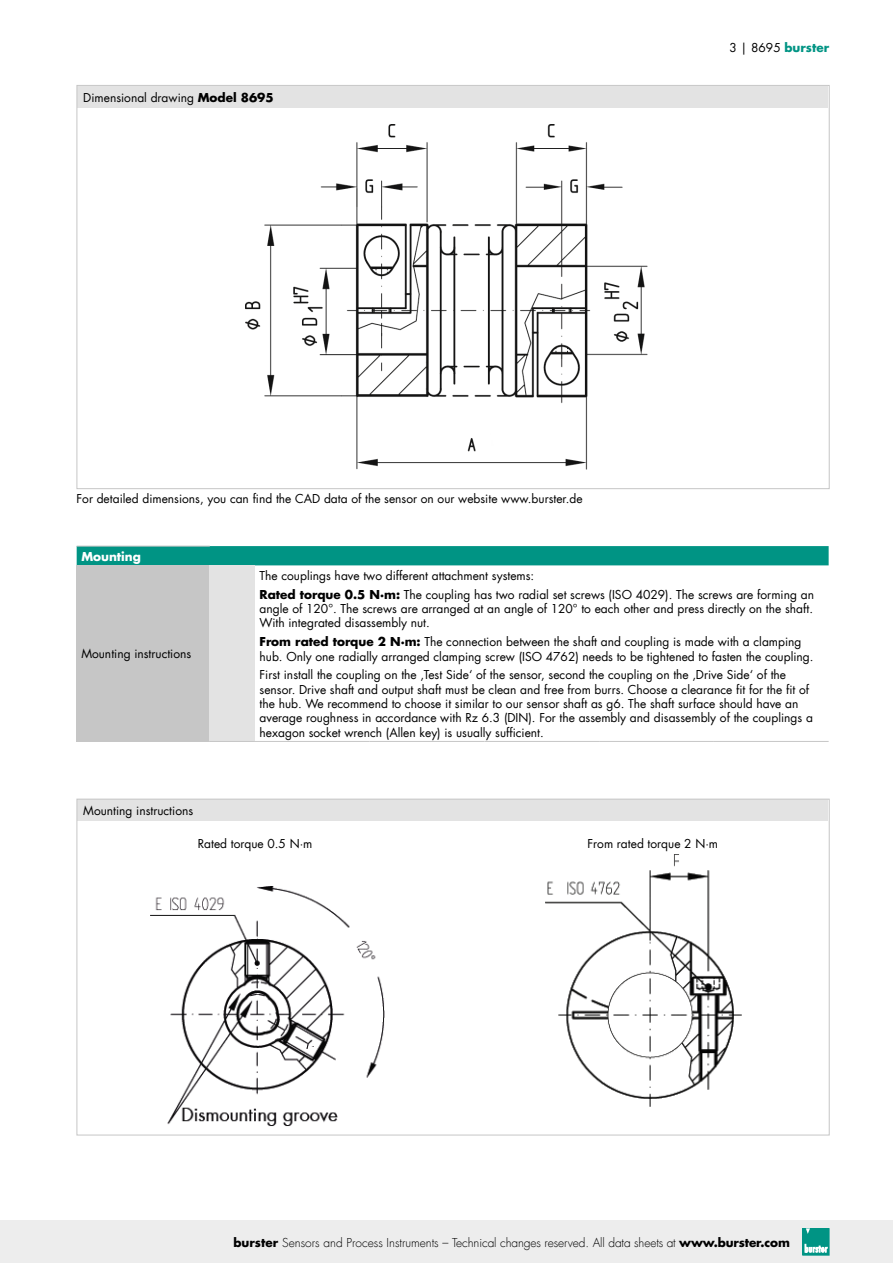
<style>
.page{position:relative;width:893px;height:1263px;background:#fff}
.page>*{position:absolute;margin:0;border:0;box-sizing:border-box;transform-origin:0 0}
.t1{font:12px/14.4px "Futura LT";color:#000}
.t2{font:300 12px "Futura LT";letter-spacing:-.01em;color:#000}
.t3{font:700 12px "Futura LT";color:#009484}
.t4{font:700 12px "Futura LT";color:#fff}
.s1{font-weight:700}
.s2{font-weight:400;color:#000}
</style>
<div class="page">
<div style="left:0;top:1220px;width:893px;height:43px;background:#ededed"></div>
<div style="left:803px;top:1228px;width:26px;height:27px;background:#009484"></div>
<svg style="left:806px;top:1228px;width:4px;height:6px"></svg>
<svg style="left:804px;top:1243px;width:24px;height:10px"></svg>
<div style="left:77px;top:799px;width:750px;height:22px;background:#e3e3e3"></div>
<div style="left:77px;top:546px;width:752px;height:19px;background:#009484"></div>
<div style="left:77px;top:565px;width:133px;height:176px;background:#c6c6c6"></div>
<div style="left:210px;top:565px;width:45px;height:176px;background:#e3e3e3"></div>
<hr style="left:77px;top:741px;width:133px;height:1px;background:#c6c6c6">
<hr style="left:210px;top:741px;width:45px;height:1px;background:#c6c6c6">
<hr style="left:77px;top:546px;width:133px;height:1px;background:#c6c6c6">
<hr style="left:255px;top:741px;width:115px;height:1px;background:#c6c6c6">
<hr style="left:370px;top:741px;width:114px;height:1px;background:#c6c6c6">
<hr style="left:484px;top:741px;width:115px;height:1px;background:#c6c6c6">
<hr style="left:599px;top:741px;width:115px;height:1px;background:#c6c6c6">
<hr style="left:714px;top:741px;width:115px;height:1px;background:#c6c6c6">
<div style="left:77px;top:86px;width:750px;height:22px;background:#e3e3e3"></div>
<img style="left:246px;top:124px;width:401px;height:345px">
<img style="left:545px;top:855px;width:196px;height:251px">
<img style="left:150px;top:886px;width:235px;height:240px">
<p class="t1" style="left:83px;top:90px;width:192px">Dimensional drawing <span class="s1">Model 8695</span></p>
<p class="t3" style="left:729px;top:40px;width:101px"><span class="s2">3 | 8695</span> burster</p>
<p class="t1" style="left:77px;top:492px;width:508px">For detailed dimensions, you can find the CAD data of the sensor on our website www.burster.de</p>
<p class="t4" style="left:81px;top:548px;width:61px">Mounting</p>
<p class="t1" style="left:81px;top:647px;width:111px">Mounting instructions</p>
<p class="t1" style="left:83px;top:804px;width:111px">Mounting instructions</p>
<p class="t1" style="left:260px;top:566px;width:556px;line-height:18.6px">The couplings have two different attachment systems:<br><span class="s1">Rated torque 0.5 N·m:</span> The coupling has two radial set screws (ISO 4029). The screws are forming an</p>
<p class="t1" style="left:260px;top:601px;width:555px">angle of 120°. The screws are arranged at an angle of 120° to each other and press directly on the shaft.<br>With integrated disassembly nut.</p>
<p class="t1" style="left:260px;top:635px;width:555px"><span class="s1">From rated torque 2 N·m:</span> The connection between the shaft and coupling is made with a clamping hub. Only one radially arranged clamping screw (ISO 4762) needs to be tightened to fasten the coupling.</p>
<p class="t1" style="left:260px;top:668px;width:555px">First install the coupling on the ‚Test Side‘ of the sensor, second the coupling on the ‚Drive Side‘ of the sensor. Drive shaft and output shaft must be clean and free from burrs. Choose a clearance fit for the fit of the hub. We recommend to choose it similar to our sensor shaft as g6. The shaft surface should have an average roughness in accordance with Rz 6.3 (DIN). For the assembly and disassembly of the couplings a hexagon socket wrench (Allen key) is usually sufficient.</p>
<p class="t1" style="left:198px;top:836px;width:116px">Rated torque 0.5 N·m</p>
<p class="t1" style="left:587px;top:836px;width:132px">From rated torque 2 N·m</p>
<p class="t2" style="left:233px;top:1235px;width:558px"><span class="s1">burster</span> Sensors and Process Instruments – Technical changes reserved. All data sheets at <span class="s1">www.burster.com</span></p>
</div>
